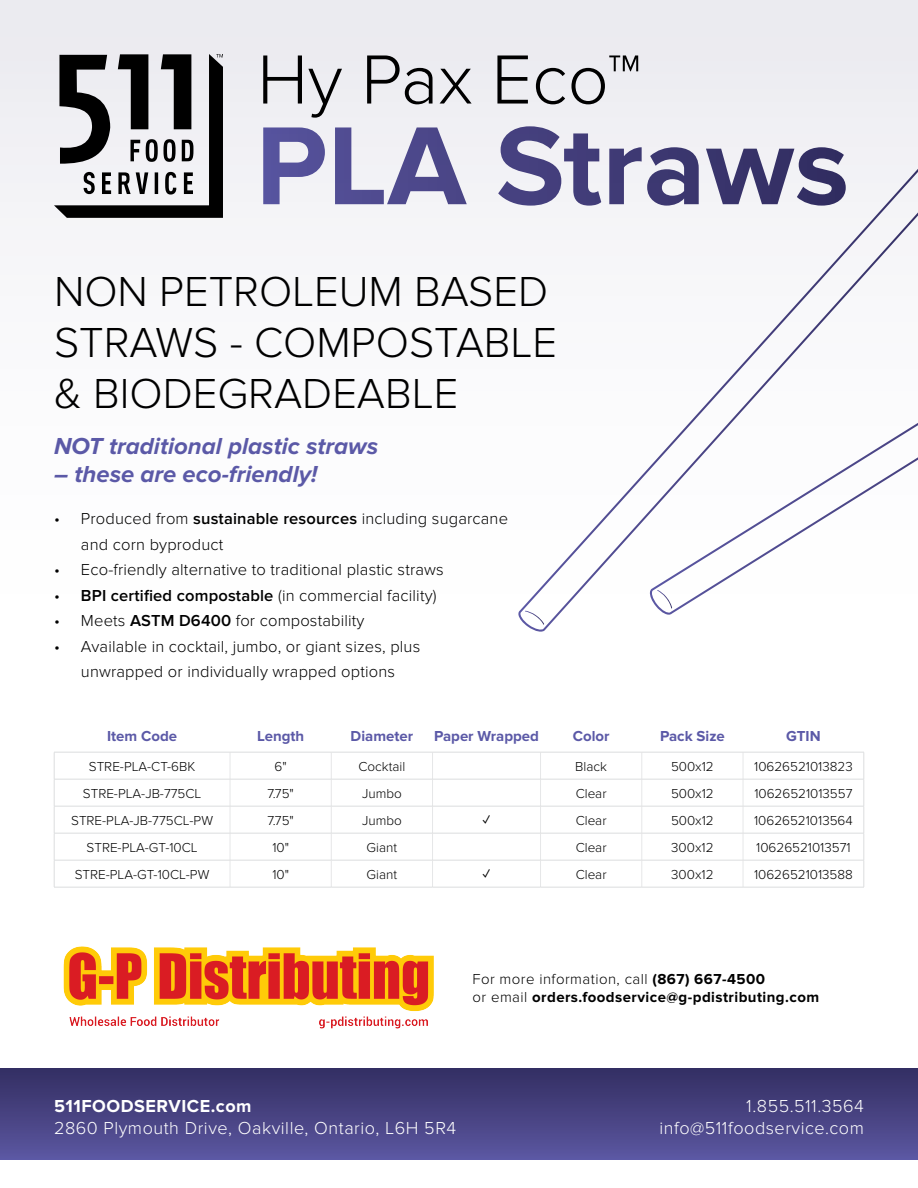
<style>
.page{position:relative;width:918px;height:1188px;background:#fff}
.page>*{position:absolute;margin:0;border:0;box-sizing:border-box;transform-origin:0 0}
.t1{font:300 43.5px/51px "Proxima Nova";color:#000}
.t2{font:italic 700 24px "Proxima Nova";color:#5b59a7}
.t3{font:300 18px/21.6px "Proxima Nova";letter-spacing:.03em;color:#fff;text-align:right}
.t4{font:700 18px "Proxima Nova";letter-spacing:.03em;color:#fff}
.t5{font:300 16.5px/25.5px "Proxima Nova";letter-spacing:.01em;color:#000}
.t6{font:700 15px/18px "Proxima Nova";letter-spacing:.03em;color:#000}
.t7{font:700 15px "Proxima Nova";color:#5b59a7}
.t8{font:300 13.5px "Proxima Nova";color:#000}
.t9{font:600 13.5px "Proxima Nova";color:#000}
.s1{font-weight:600}
.s2{font-weight:300}
</style>
<div class="page">
<div style="left:0;top:0;width:918px;height:730px;background:linear-gradient(to bottom,#ededf1,#fff)"></div>
<div style="left:0;top:1068px;width:918px;height:91px;background:linear-gradient(to bottom,#332e62,#5b57a1)"></div>
<svg style="left:518px;top:135px;width:400px;height:498px"></svg>
<svg style="left:521px;top:611px;width:23px;height:14px"></svg>
<svg style="left:650px;top:249px;width:268px;height:367px"></svg>
<svg style="left:653px;top:590px;width:19px;height:19px"></svg>
<svg style="left:230px;top:753px;width:1px;height:134px"></svg>
<svg style="left:331px;top:753px;width:1px;height:134px"></svg>
<svg style="left:432px;top:753px;width:1px;height:134px"></svg>
<svg style="left:540px;top:753px;width:1px;height:134px"></svg>
<svg style="left:743px;top:753px;width:1px;height:134px"></svg>
<hr style="left:54px;top:752px;width:176px;height:1px;background:#dcddde">
<hr style="left:230px;top:752px;width:101px;height:1px;background:#dcddde">
<hr style="left:331px;top:752px;width:102px;height:1px;background:#dcddde">
<hr style="left:433px;top:752px;width:108px;height:1px;background:#dcddde">
<hr style="left:541px;top:752px;width:101px;height:1px;background:#dcddde">
<hr style="left:642px;top:752px;width:101px;height:1px;background:#dcddde">
<hr style="left:743px;top:752px;width:121px;height:1px;background:#dcddde">
<hr style="left:54px;top:779px;width:176px;height:1px;background:#dcddde">
<hr style="left:230px;top:779px;width:101px;height:1px;background:#dcddde">
<hr style="left:331px;top:779px;width:102px;height:1px;background:#dcddde">
<hr style="left:433px;top:779px;width:108px;height:1px;background:#dcddde">
<hr style="left:541px;top:779px;width:101px;height:1px;background:#dcddde">
<hr style="left:642px;top:779px;width:101px;height:1px;background:#dcddde">
<hr style="left:743px;top:779px;width:121px;height:1px;background:#dcddde">
<hr style="left:54px;top:806px;width:176px;height:1px;background:#dcddde">
<hr style="left:230px;top:806px;width:101px;height:1px;background:#dcddde">
<hr style="left:331px;top:806px;width:102px;height:1px;background:#dcddde">
<hr style="left:433px;top:806px;width:108px;height:1px;background:#dcddde">
<hr style="left:541px;top:806px;width:101px;height:1px;background:#dcddde">
<hr style="left:642px;top:806px;width:101px;height:1px;background:#dcddde">
<hr style="left:743px;top:806px;width:121px;height:1px;background:#dcddde">
<hr style="left:54px;top:833px;width:176px;height:1px;background:#dcddde">
<hr style="left:230px;top:833px;width:101px;height:1px;background:#dcddde">
<hr style="left:331px;top:833px;width:102px;height:1px;background:#dcddde">
<hr style="left:433px;top:833px;width:108px;height:1px;background:#dcddde">
<hr style="left:541px;top:833px;width:101px;height:1px;background:#dcddde">
<hr style="left:642px;top:833px;width:101px;height:1px;background:#dcddde">
<hr style="left:743px;top:833px;width:121px;height:1px;background:#dcddde">
<hr style="left:54px;top:860px;width:176px;height:1px;background:#dcddde">
<svg style="left:54px;top:753px;width:1px;height:134px"></svg>
<hr style="left:230px;top:860px;width:101px;height:1px;background:#dcddde">
<hr style="left:331px;top:860px;width:102px;height:1px;background:#dcddde">
<hr style="left:433px;top:860px;width:108px;height:1px;background:#dcddde">
<hr style="left:541px;top:860px;width:101px;height:1px;background:#dcddde">
<hr style="left:642px;top:860px;width:101px;height:1px;background:#dcddde">
<hr style="left:743px;top:860px;width:121px;height:1px;background:#dcddde">
<svg style="left:864px;top:753px;width:1px;height:134px"></svg>
<hr style="left:54px;top:887px;width:176px;height:1px;background:#dcddde">
<hr style="left:230px;top:887px;width:101px;height:1px;background:#dcddde">
<hr style="left:331px;top:887px;width:102px;height:1px;background:#dcddde">
<hr style="left:433px;top:887px;width:108px;height:1px;background:#dcddde">
<hr style="left:541px;top:887px;width:101px;height:1px;background:#dcddde">
<hr style="left:642px;top:887px;width:101px;height:1px;background:#dcddde">
<hr style="left:743px;top:887px;width:121px;height:1px;background:#dcddde">
<svg style="left:263px;top:126px;width:583px;height:80px"></svg>
<svg style="left:263px;top:56px;width:375px;height:62px"></svg>
<svg style="left:54px;top:54px;width:169px;height:164px"></svg>
<img style="left:63px;top:946px;width:371px;height:83px">
<h1 class="t1" style="left:54px;top:267px;width:504px">NON PETROLEUM BASED<br>STRAWS - COMPOSTABLE &amp; BIODEGRADEABLE</h1>
<h2 class="t2" style="left:54px;top:432px;width:326px">NOT traditional plastic straws</h2>
<h2 class="t2" style="left:54px;top:461px;width:265px">– these are eco-friendly!</h2>
<p class="t5" style="left:81px;top:506px;width:429px;text-indent:-27px">• Produced from <span class="s1">sustainable resources</span> including sugarcane and corn byproduct</p>
<p class="t5" style="left:54px;top:557px;width:391px">• Eco-friendly alternative to traditional plastic straws</p>
<p class="t5" style="left:54px;top:583px;width:384px">• <span class="s1">BPI certified compostable</span> (in commercial facility)</p>
<p class="t5" style="left:54px;top:608px;width:312px">• Meets <span class="s1">ASTM D6400</span> for compostability</p>
<p class="t5" style="left:54px;top:634px;width:368px;text-align:center">• Available in cocktail, jumbo, or giant sizes, plus unwrapped or individually wrapped options</p>
<p class="t7" style="left:107px;top:727px;width:72px">Item Code</p>
<p class="t7" style="left:257px;top:727px;width:49px">Length</p>
<p class="t7" style="left:351px;top:727px;width:64px">Diameter</p>
<p class="t7" style="left:434px;top:727px;width:106px">Paper Wrapped</p>
<p class="t7" style="left:573px;top:727px;width:38px">Color</p>
<p class="t7" style="left:660px;top:727px;width:66px">Pack Size</p>
<p class="t7" style="left:786px;top:727px;width:36px">GTIN</p>
<p class="t8" style="left:89px;top:759px;width:108px">STRE-PLA-CT-6BK</p>
<p class="t8" style="left:275px;top:759px;width:14px">6"</p>
<p class="t8" style="left:359px;top:759px;width:48px">Cocktail</p>
<p class="t8" style="left:575px;top:759px;width:33px">Black</p>
<p class="t8" style="left:671px;top:759px;width:44px">500x12</p>
<p class="t8" style="left:754px;top:759px;width:100px">10626521013823</p>
<p class="t8" style="left:83px;top:786px;width:120px">STRE-PLA-JB-775CL</p>
<p class="t8" style="left:267px;top:786px;width:28px">7.75"</p>
<p class="t8" style="left:362px;top:786px;width:41px">Jumbo</p>
<p class="t8" style="left:576px;top:786px;width:32px">Clear</p>
<p class="t8" style="left:671px;top:786px;width:44px">500x12</p>
<p class="t8" style="left:754px;top:786px;width:100px">10626521013557</p>
<p class="t8" style="left:71px;top:813px;width:143px">STRE-PLA-JB-775CL-PW</p>
<p class="t8" style="left:267px;top:813px;width:28px">7.75"</p>
<p class="t8" style="left:362px;top:813px;width:41px">Jumbo</p>
<p class="t9" style="left:483px;top:813px;width:9px">✓</p>
<p class="t8" style="left:576px;top:813px;width:32px">Clear</p>
<p class="t8" style="left:671px;top:813px;width:44px">500x12</p>
<p class="t8" style="left:754px;top:813px;width:100px">10626521013564</p>
<p class="t8" style="left:87px;top:840px;width:113px">STRE-PLA-GT-10CL</p>
<p class="t8" style="left:272px;top:840px;width:18px">10"</p>
<p class="t8" style="left:367px;top:840px;width:32px">Giant</p>
<p class="t8" style="left:576px;top:840px;width:32px">Clear</p>
<p class="t8" style="left:671px;top:840px;width:44px">300x12</p>
<p class="t8" style="left:756px;top:840px;width:96px">10626521013571</p>
<p class="t8" style="left:75px;top:867px;width:136px">STRE-PLA-GT-10CL-PW</p>
<p class="t8" style="left:272px;top:867px;width:18px">10"</p>
<p class="t8" style="left:367px;top:867px;width:32px">Giant</p>
<p class="t9" style="left:483px;top:867px;width:9px">✓</p>
<p class="t8" style="left:576px;top:867px;width:32px">Clear</p>
<p class="t8" style="left:671px;top:867px;width:44px">300x12</p>
<p class="t8" style="left:754px;top:867px;width:100px">10626521013588</p>
<p class="t6" style="left:472px;top:971px;width:348px"><span class="s2">For more information, call</span> (867) 667-4500<br><span class="s2">or email</span> orders.foodservice@g-pdistributing.com</p>
<p class="t4" style="left:54px;top:1096px;width:199px">511FOODSERVICE.com</p>
<p class="t3" style="left:54px;top:1117px;width:404px">2860 Plymouth Drive, Oakville, Ontario, L6H 5R4</p>
<p class="t3" style="left:659px;top:1096px;width:206px">1.855.511.3564 info@511foodservice.com</p>
</div>
